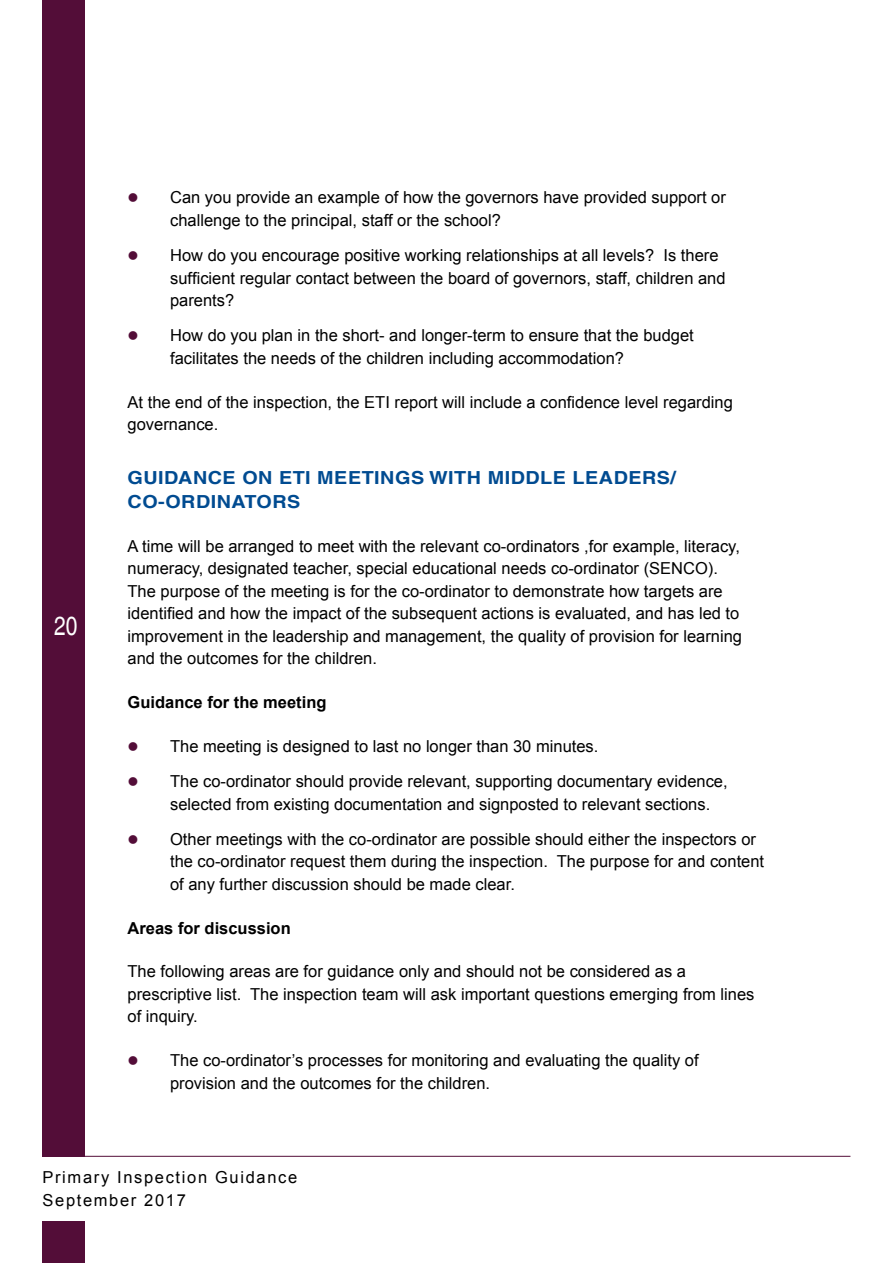
<style>
.page{position:relative;width:893px;height:1263px;background:#fff}
.page>*{position:absolute;margin:0;border:0;box-sizing:border-box;transform-origin:0 0}
.t1{font:26.25px "Helvetica LT";color:#fff;scale:.8 1}
.Hdg_-_Para_Caps{font:700 18px/24px "Helvetica LT";letter-spacing:.025em;color:#004b91;scale:1.1 1}
.Para{font:16.5px/22.5px "Arial";color:#000}
.Para_-_Bold{font:700 16.5px "Arial";color:#000}
.Para-2{font:16.5px/22.5px "Arial";letter-spacing:.1em;color:#000}
</style>
<div class="page">
<div style="left:43px;top:0;width:42px;height:1263px;background:#530d38"></div>
<div style="left:0;top:1157px;width:893px;height:63px;background:#fff"></div>
<hr style="left:43px;top:1156px;width:807px;height:1px;background:#530d38">
<h1 class="t1" style="left:54px;top:610px;width:31px">20</h1>
<p class="Para" style="left:170px;top:186px;width:557px">Can you provide an example of how the governors have provided support or challenge to the principal, staff or the school?</p>
<p class="Para" style="left:170px;top:244px;width:557px">How do you encourage positive working relationships at all levels? Is there sufficient regular contact between the board of governors, staff, children and parents?</p>
<p class="Para" style="left:170px;top:324px;width:525px">How do you plan in the short- and longer-term to ensure that the budget facilitates the needs of the children including accommodation?</p>
<p class="Para" style="left:128px;top:391px;width:607px">At the end of the inspection, the ETI report will include a confidence level regarding governance.</p>
<p class="Hdg_-_Para_Caps" style="left:128px;top:465px;width:500px">GUIDANCE ON ETI MEETINGS WITH MIDDLE LEADERS/<br>CO‑ORDINATORS</p>
<p class="Para" style="left:128px;top:535px;width:616px">A time will be arranged to meet with the relevant co-ordinators ,for example, literacy, numeracy, designated teacher, special educational needs co-ordinator (SENCO).<br>The purpose of the meeting is for the co-ordinator to demonstrate how targets are identified and how the impact of the subsequent actions is evaluated, and has led to improvement in the leadership and management, the quality of provision for learning and the outcomes for the children.</p>
<p class="Para_-_Bold" style="left:128px;top:691px;width:200px">Guidance for the meeting</p>
<p class="Para" style="left:170px;top:735px;width:430px">The meeting is designed to last no longer than 30 minutes.</p>
<p class="Para" style="left:170px;top:770px;width:559px">The co-ordinator should provide relevant, supporting documentary evidence, selected from existing documentation and signposted to relevant sections.</p>
<p class="Para" style="left:170px;top:828px;width:596px">Other meetings with the co-ordinator are possible should either the inspectors or the co-ordinator request them during the inspection. The purpose for and content of any further discussion should be made clear.</p>
<p class="Para_-_Bold" style="left:128px;top:917px;width:165px">Areas for discussion</p>
<p class="Para" style="left:128px;top:960px;width:628px">The following areas are for guidance only and should not be considered as a prescriptive list. The inspection team will ask important questions emerging from lines of inquiry.</p>
<p class="Para" style="left:170px;top:1049px;width:530px">The co-ordinator’s processes for monitoring and evaluating the quality of provision and the outcomes for the children.</p>
<p class="Para-2" style="left:43px;top:1166px;width:256px">Primary Inspection Guidance<br>September 2017</p>
</div>
